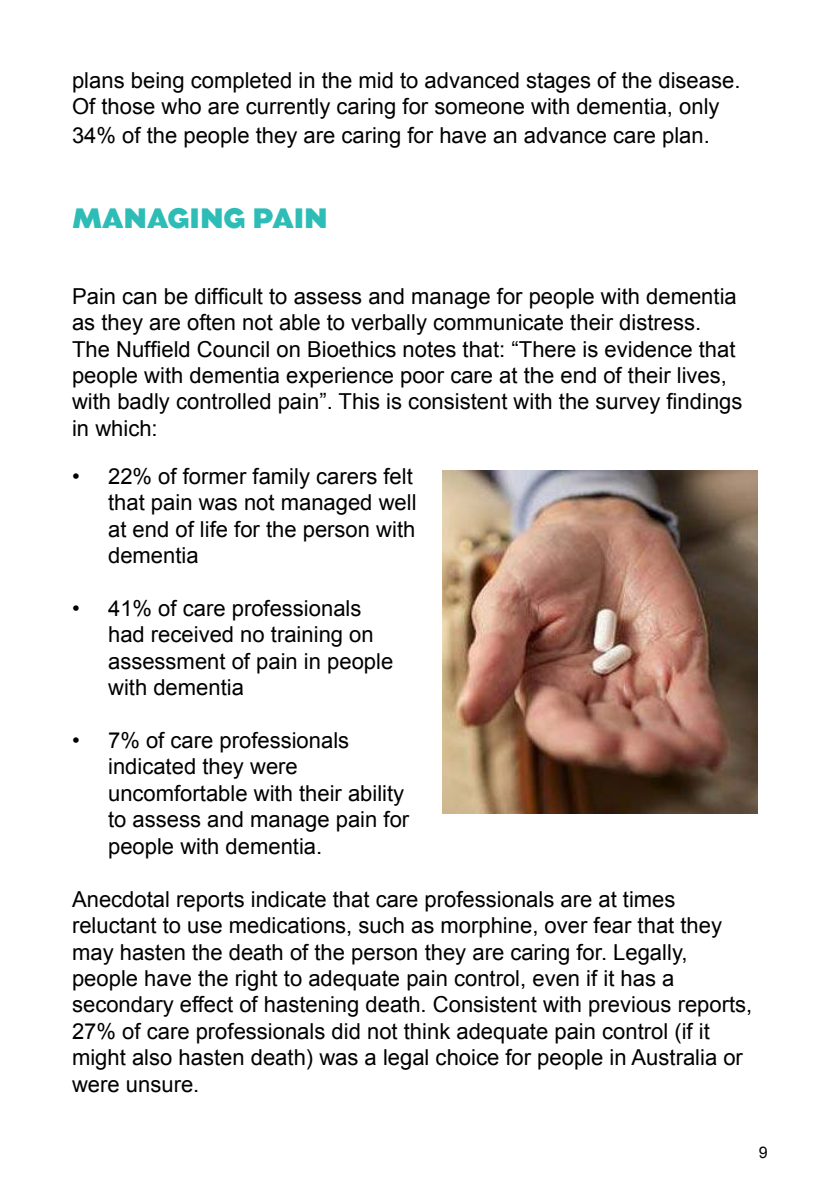
<style>
.page{position:relative;width:840px;height:1191px;background:#fff}
.page>*{position:absolute;margin:0;border:0;box-sizing:border-box;transform-origin:0 0}
.t1{font:900 28px "Augustus";color:#2dbcb6}
.t2{font:22px/26.4px "Arial";color:#000}
.t3{font:16px "Arial";color:#000}
</style>
<div class="page">
<img style="left:442px;top:470px;width:315px;height:343px">
<p class="t2" style="left:72px;top:67px;width:669px">plans being completed in the mid to advanced stages of the disease.<br>Of those who are currently caring for someone with dementia, only</p>
<p class="t2" style="left:72px;top:123px;width:639px">34% of the people they are caring for have an advance care plan.</p>
<p class="t1" style="left:72px;top:202px;width:257px">MANAGING PAIN</p>
<p class="t2" style="left:72px;top:283px;width:671px">Pain can be difficult to assess and manage for people with dementia as they are often not able to verbally communicate their distress.<br>The Nuffield Council on Bioethics notes that: “There is evidence that people with dementia experience poor care at the end of their lives, with badly controlled pain”. This is consistent with the survey findings in which:</p>
<p class="t2" style="left:108px;top:463px;width:310px;text-indent:-36px">• 22% of former family carers felt that pain was not managed well at end of life for the person with dementia</p>
<p class="t2" style="left:108px;top:595px;width:286px;text-indent:-36px">• 41% of care professionals had received no training on assessment of pain in people with dementia</p>
<p class="t2" style="left:108px;top:727px;width:302px;text-indent:-36px">• 7% of care professionals indicated they were uncomfortable with their ability to assess and manage pain for people with dementia.</p>
<p class="t2" style="left:72px;top:886px;width:681px">Anecdotal reports indicate that care professionals are at times reluctant to use medications, such as morphine, over fear that they may hasten the death of the person they are caring for. Legally, people have the right to adequate pain control, even if it has a secondary effect of hastening death. Consistent with previous reports, 27% of care professionals did not think adequate pain control (if it might also hasten death) was a legal choice for people in Australia or were unsure.</p>
<p class="t3" style="left:758px;top:1141px;width:10px">9</p>
</div>
